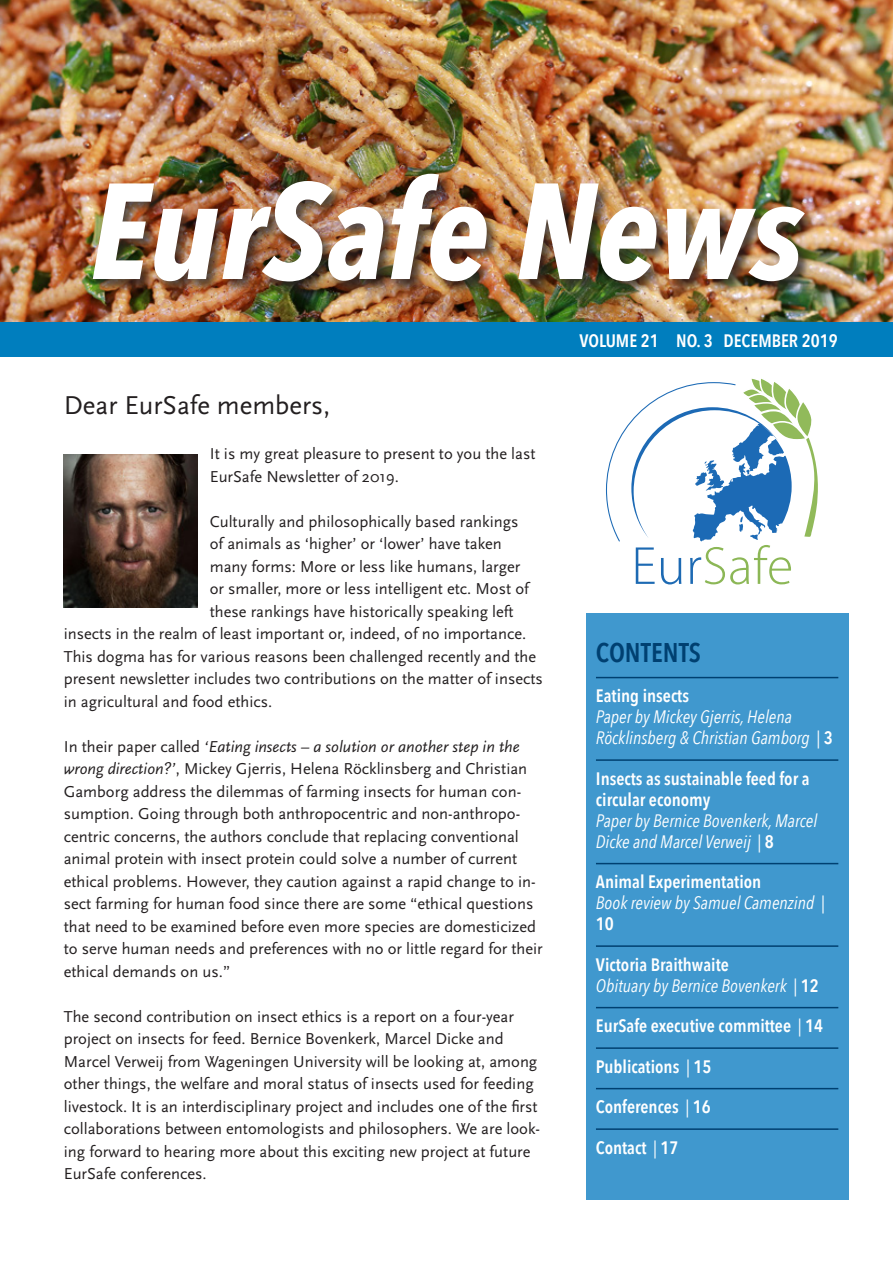
<style>
.page{position:relative;width:893px;height:1263px;background:#fff}
.page>*{position:absolute;margin:0;border:0;box-sizing:border-box;transform-origin:0 0}
.kop_3{font:italic 700 135px "Avenir Next Condensed";color:#fff}
.t1{font:300 54px "Myriad Pro";letter-spacing:.01em;color:#8cb756}
.basis{font:27px "Scala Sans";color:#231f20}
.kop_3-2{font:600 27px "Avenir Next Condensed";color:#004071}
.t2{font:600 18px/21px "Avenir Next Condensed";color:#fff}
.t3{font:italic 18px/21px "Avenir Next Condensed";color:#fff}
.basis-2{font:16.5px/22.5px "Scala Sans";color:#231f20}
.s1{font-style:italic}
.s2{color:#1d6ab3}
.s3{font-weight:600;font-style:normal}
.s4{font-weight:400;font-style:italic}
</style>
<div class="page">
<img style="left:0;top:0;width:893px;height:322px">
<div style="left:0;top:322px;width:893px;height:34px;background:#007ebe"></div>
<div style="left:91px;top:172px;width:727px;height:124px;background:#231f20;opacity:.73"></div>
<img style="left:64px;top:454px;width:133px;height:153px">
<svg style="left:606px;top:378px;width:212px;height:164px"></svg>
<div style="left:586px;top:613px;width:262px;height:587px;background:#4098ce"></div>
<hr style="left:596px;top:677px;width:242px;height:1px;background:#004071">
<hr style="left:596px;top:759px;width:242px;height:2px;background:#004071">
<hr style="left:596px;top:863px;width:242px;height:1px;background:#004071">
<hr style="left:596px;top:945px;width:242px;height:2px;background:#004071">
<hr style="left:596px;top:1007px;width:242px;height:1px;background:#004071">
<hr style="left:596px;top:1047px;width:242px;height:2px;background:#004071">
<hr style="left:596px;top:1088px;width:242px;height:1px;background:#004071">
<hr style="left:596px;top:1128px;width:242px;height:2px;background:#004071">
<p class="kop_3" style="left:90px;top:149px;width:715px">EurSafe News</p>
<p class="basis" style="left:64px;top:391px;width:268px">Dear EurSafe members,</p>
<p class="basis-2" style="left:210px;top:443px;width:327px">It is my great pleasure to present to you the last<br>EurSafe Newsletter of 2019.</p>
<p class="basis-2" style="left:210px;top:510px;width:310px">Culturally and philosophically based rankings</p>
<p class="basis-2" style="left:210px;top:533px;width:294px">of animals as ‘higher’ or ‘lower’ have taken</p>
<p class="basis-2" style="left:210px;top:555px;width:312px">many forms: More or less like humans, larger</p>
<p class="basis-2" style="left:210px;top:578px;width:321px">or smaller, more or less intelligent etc. Most of</p>
<p class="basis-2" style="left:210px;top:600px;width:305px">these rankings have historically speaking left</p>
<p class="basis-2" style="left:64px;top:623px;width:464px">insects in the realm of least important or, indeed, of no importance.</p>
<p class="basis-2" style="left:64px;top:645px;width:474px">This dogma has for various reasons been challenged recently and the</p>
<p class="basis-2" style="left:64px;top:668px;width:481px">present newsletter includes two contributions on the matter of insects</p>
<p class="basis-2" style="left:64px;top:690px;width:210px">in agricultural and food ethics.</p>
<p class="basis-2" style="left:64px;top:735px;width:481px">In their paper called <span class="s1">‘Eating insects – a solution or another step in the wrong direction?’</span>, Mickey Gjerris, Helena Röcklinsberg and Christian Gamborg address the dilemmas of farming insects for human con&shy;sumption. Going through both anthropocentric and non-anthropo&shy;centric concerns, the authors conclude that replacing conventional animal protein with insect protein could solve a number of current ethical problems. However, they caution against a rapid change to in&shy;sect farming for human food since there are some “ethical questions that need to be examined before even more species are domesticized to serve human needs and preferences with no or little regard for their ethical demands on us.”</p>
<p class="basis-2" style="left:64px;top:1005px;width:478px">The second contribution on insect ethics is a report on a four-year project on insects for feed. Bernice Bovenkerk, Marcel Dicke and Marcel Verweij from Wageningen University will be looking at, among other things, the welfare and moral status of insects used for feeding livestock. It is an interdisciplinary project and includes one of the first collaborations between entomologists and philosophers. We are look&shy;ing forward to hearing more about this exciting new project at future EurSafe conferences.</p>
<p class="t2" style="left:579px;top:329px;width:260px">VOLUME 21 NO. 3 DECEMBER 2019</p>
<p class="t1" style="left:631px;top:536px;width:163px"><span class="s2">Eur</span>Safe</p>
<p class="kop_3-2" style="left:596px;top:629px;width:107px">CONTENTS</p>
<p class="t2" style="left:596px;top:685px;width:95px">Eating insects</p>
<p class="t3" style="left:596px;top:706px;width:238px">Paper by Mickey Gjerris, Helena<br>Röcklinsberg &amp; Christian Gamborg | <span class="s3">3</span></p>
<p class="t2" style="left:596px;top:767px;width:215px">Insects as sustainable feed for a circular economy</p>
<p class="t3" style="left:596px;top:810px;width:223px">Paper by Bernice Bovenkerk, Marcel<br>Dicke and Marcel Verweij | <span class="s3">8</span></p>
<p class="t2" style="left:596px;top:871px;width:167px">Animal Experimentation</p>
<p class="t3" style="left:596px;top:892px;width:231px">Book review by Samuel Camenzind |<br><span class="s3">10</span></p>
<p class="t2" style="left:596px;top:953px;width:134px">Victoria Braithwaite</p>
<p class="t3" style="left:596px;top:975px;width:224px">Obituary by Bernice Bovenkerk | <span class="s3">12</span></p>
<p class="t2" style="left:596px;top:1015px;width:229px">EurSafe executive committee <span class="s4">|</span> 14</p>
<p class="t2" style="left:596px;top:1055px;width:117px">Publications <span class="s4">|</span> 15</p>
<p class="t2" style="left:596px;top:1096px;width:116px">Conferences <span class="s4">|</span> 16</p>
<p class="t2" style="left:596px;top:1136px;width:84px">Contact <span class="s4">|</span> 17</p>
</div>
